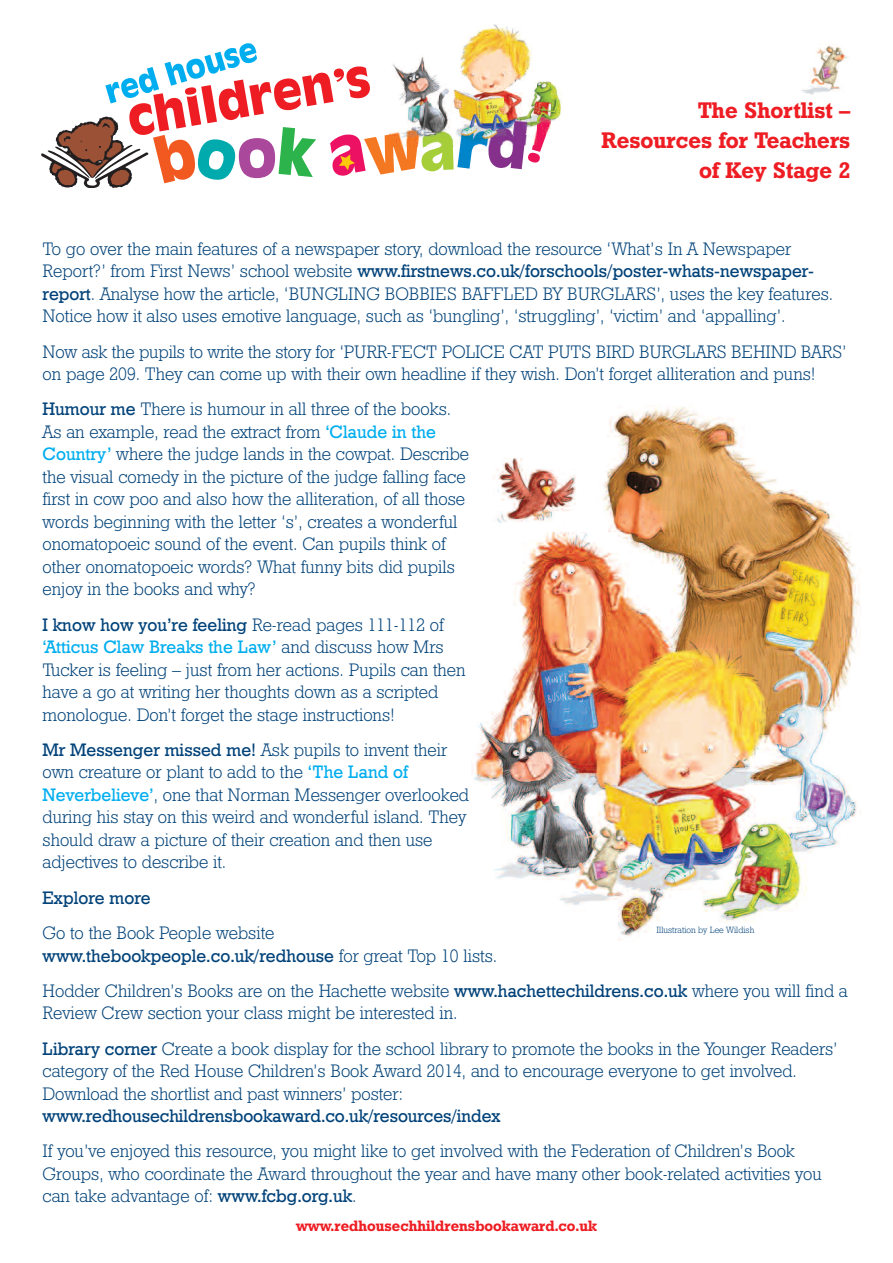
<style>
.page{position:relative;width:893px;height:1263px;background:#fff}
.page>*{position:absolute;margin:0;border:0;box-sizing:border-box;transform-origin:0 0}
.t1{font:22.5px/30px "Geometric Slab 712 BT Bold A";color:#ee1d23;text-align:right}
.t2{font:18px/22.5px "Geometric Slab 712 BT Light A";color:#004279}
.t3{font:18px "Geometric Slab 712 BT Medium A";color:#004279}
.t4{font:15px "Geometric Slab 712 BT Bold A";color:#ee1d23}
.t5{font:9px "Geometric Slab 712 BT Light A";color:#004279}
.s1{font-family:"Geometric Slab 712 BT Light A"}
.s2{font-family:"Geometric Slab 712 BT Medium A"}
.s3{font-family:"Geometric Slab 712 BT Medium A";color:#00aeef}
</style>
<div class="page">
<svg style="left:41px;top:43px;width:505px;height:145px"></svg>
<img style="left:439px;top:24px;width:98px;height:121px">
<img style="left:389px;top:50px;width:70px;height:97px">
<img style="left:802px;top:44px;width:46px;height:51px">
<img style="left:505px;top:76px;width:57px;height:59px">
<img style="left:474px;top:405px;width:386px;height:535px">
<p class="t1" style="left:602px;top:97px;width:250px">The Shortlist –<br>Resources for Teachers of Key Stage 2</p>
<p class="t2" style="left:43px;top:239px;width:750px">To go over the main features of a newspaper story, download the resource ‘What’s In A Newspaper</p>
<p class="t3" style="left:43px;top:265px;width:773px"><span class="s1">Report?’ from First News’ school website</span> www.firstnews.co.uk/forschools/poster-whats-newspaper-</p>
<p class="t2" style="left:43px;top:284px;width:792px"><span class="s2">report</span>. Analyse how the article, ‘BUNGLING BOBBIES BAFFLED BY BURGLARS’, uses the key features.<br>Notice how it also uses emotive language, such as ‘bungling’, ‘struggling’, ‘victim’ and ‘appalling’.</p>
<p class="t2" style="left:43px;top:342px;width:805px">Now ask the pupils to write the story for ‘PURR-FECT POLICE CAT PUTS BIRD BURGLARS BEHIND BARS’ on page 209. They can come up with their own headline if they wish. Don’t forget alliteration and puns!</p>
<p class="t2" style="left:43px;top:399px;width:428px"><span class="s2">Humour me</span> There is humour in all three of the books.<br>As an example, read the extract from <span class="s3">‘Claude in the Country’</span> where the judge lands in the cowpat. Describe the visual comedy in the picture of the judge falling face first in cow poo and also how the alliteration, of all those words beginning with the letter ‘s’, creates a wonderful onomatopoeic sound of the event. Can pupils think of other onomatopoeic words? What funny bits did pupils enjoy in the books and why?</p>
<p class="t2" style="left:43px;top:615px;width:403px"><span class="s2">I know how you’re feeling</span> Re-read pages 111-112 of <span class="s3">‘Atticus Claw Breaks the Law’</span> and discuss how Mrs</p>
<p class="t2" style="left:43px;top:660px;width:424px">Tucker is feeling – just from her actions. Pupils can then have a go at writing her thoughts down as a scripted monologue. Don’t forget the stage instructions!</p>
<p class="t2" style="left:43px;top:740px;width:428px"><span class="s2">Mr Messenger missed me!</span> Ask pupils to invent their own creature or plant to add to the <span class="s3">‘The Land of Neverbelieve’</span>, one that Norman Messenger overlooked during his stay on this weird and wonderful island. They should draw a picture of their creation and then use adjectives to describe it.</p>
<p class="t3" style="left:43px;top:891px;width:110px">Explore more</p>
<p class="t2" style="left:43px;top:923px;width:233px">Go to the Book People website</p>
<p class="t3" style="left:43px;top:949px;width:456px">www.thebookpeople.co.uk/redhouse <span class="s1">for great Top 10 lists.</span></p>
<p class="t2" style="left:43px;top:981px;width:807px">Hodder Children’s Books are on the Hachette website <span class="s2">www.hachettechildrens.co.uk</span> where you will find a<br>Review Crew section your class might be interested in.</p>
<p class="t2" style="left:43px;top:1038px;width:796px"><span class="s2">Library corner</span> Create a book display for the school library to promote the books in the Younger Readers’ category of the Red House Children’s Book Award 2014, and to encourage everyone to get involved.<br>Download the shortlist and past winners’ poster:</p>
<p class="t3" style="left:43px;top:1109px;width:460px">www.redhousechildrensbookaward.co.uk/resources/index</p>
<p class="t2" style="left:43px;top:1141px;width:781px">If you’ve enjoyed this resource, you might like to get involved with the Federation of Children’s Book<br>Groups, who coordinate the Award throughout the year and have many other book-related activities you can take advantage of: <span class="s2">www.fcbg.org.uk</span>.</p>
<p class="t4" style="left:296px;top:1220px;width:302px">www.redhousechhildrensbookaward.co.uk</p>
<p class="t5" style="left:656px;top:927px;width:99px">Illustration by Lee Wildish</p>
</div>
